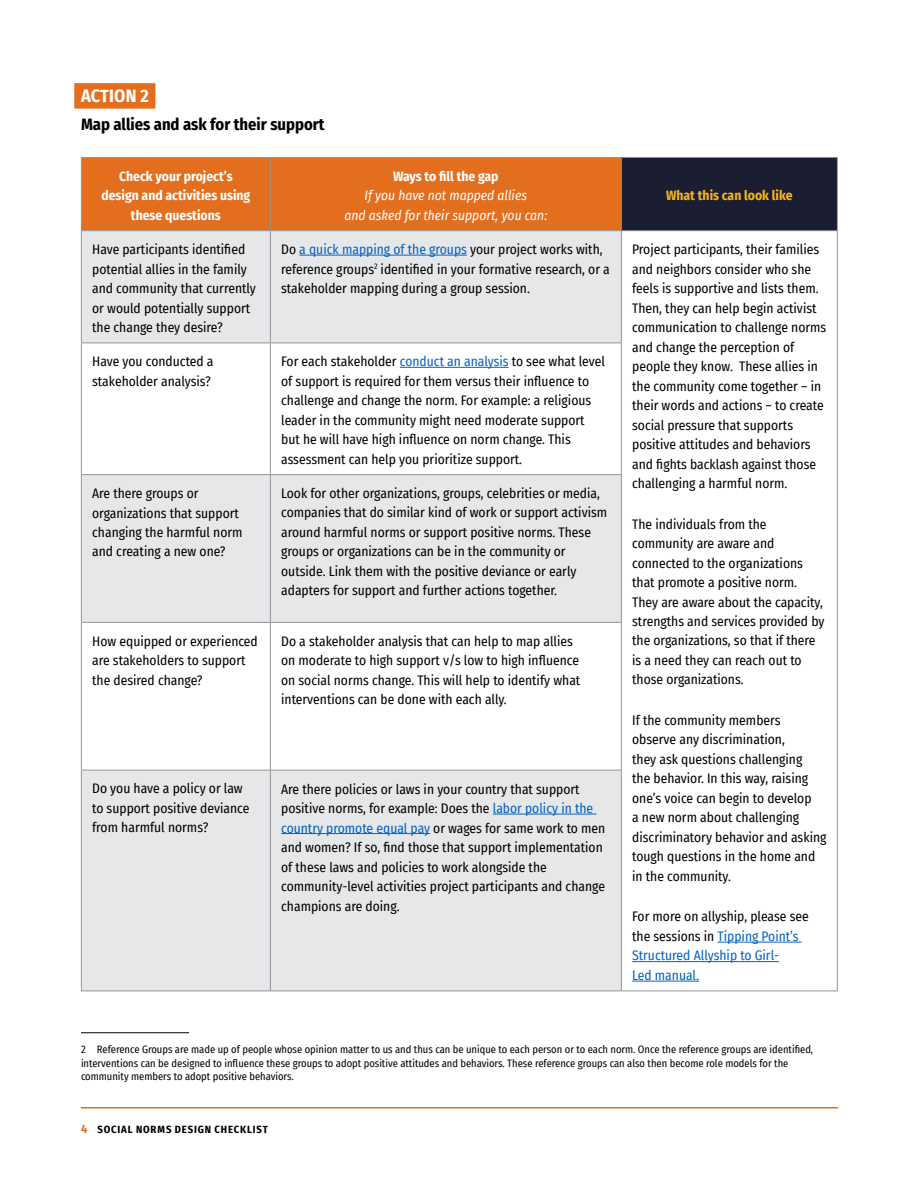
<style>
.page{position:relative;width:918px;height:1188px;background:#fff}
.page>*{position:absolute;margin:0;border:0;box-sizing:border-box;transform-origin:0 0}
.t1{font:700 18px "Fira Sans Condensed";letter-spacing:.01em;color:#fff}
.t2{font:700 16.5px "Fira Sans Condensed";color:#000}
.t3{font:13.5px/19.5px "Fira Sans Condensed";color:#000}
.t4{font:13.5px/19.5px "Fira Sans Condensed";color:#0563c1}
.t5{font:700 13.5px/19.5px "Fira Sans Condensed";color:#fff;text-align:center}
.t6{font:italic 13.5px/19.5px "Fira Sans Condensed";color:#fff;text-align:center}
.t7{font:700 13.5px "Fira Sans Condensed";color:#f4b320}
.t8{font:10.5px/13.5px "Fira Sans Condensed";color:#000}
.t9{font:700 10.5px "Fira Sans Condensed";letter-spacing:.08em;color:#000}
.s1{color:#0563c1}
.s2{color:#000}
.s3{font-size:12px;color:#e36f1e}
</style>
<div class="page">
<hr style="left:81px;top:1107px;width:757px;height:1px;background:#e36f1e">
<div style="left:74px;top:83px;width:81px;height:26px;background:#e36f1e"></div>
<div style="left:82px;top:158px;width:539px;height:72px;background:#e36f1e"></div>
<div style="left:621px;top:157px;width:216px;height:74px;background:#1b1d31"></div>
<svg style="left:82px;top:231px;width:539px;height:760px;fill:#e6e7e8"></svg>
<hr style="left:270px;top:231px;width:1px;height:112px;background:#939598">
<hr style="left:621px;top:231px;width:1px;height:112px;background:#939598">
<hr style="left:81px;top:343px;width:189px;height:1px;background:#939598">
<hr style="left:270px;top:343px;width:352px;height:1px;background:#939598">
<hr style="left:270px;top:343px;width:1px;height:131px;background:#939598">
<hr style="left:621px;top:343px;width:1px;height:131px;background:#939598">
<hr style="left:81px;top:474px;width:189px;height:1px;background:#939598">
<hr style="left:270px;top:474px;width:352px;height:1px;background:#939598">
<hr style="left:270px;top:475px;width:1px;height:147px;background:#939598">
<hr style="left:621px;top:475px;width:1px;height:147px;background:#939598">
<hr style="left:81px;top:622px;width:189px;height:1px;background:#939598">
<hr style="left:270px;top:622px;width:352px;height:1px;background:#939598">
<hr style="left:270px;top:623px;width:1px;height:147px;background:#939598">
<hr style="left:621px;top:623px;width:1px;height:147px;background:#939598">
<hr style="left:81px;top:770px;width:189px;height:1px;background:#939598">
<hr style="left:270px;top:770px;width:352px;height:1px;background:#939598">
<hr style="left:270px;top:770px;width:1px;height:221px;background:#939598">
<hr style="left:621px;top:770px;width:1px;height:221px;background:#939598">
<hr style="left:621px;top:157px;width:217px;height:1px;background:#939598">
<hr style="left:621px;top:158px;width:1px;height:72px;background:#939598">
<hr style="left:837px;top:158px;width:1px;height:72px;background:#939598">
<hr style="left:81px;top:231px;width:1px;height:112px;background:#939598">
<hr style="left:837px;top:231px;width:1px;height:112px;background:#939598">
<hr style="left:81px;top:343px;width:1px;height:131px;background:#939598">
<hr style="left:837px;top:343px;width:1px;height:132px;background:#939598">
<hr style="left:81px;top:475px;width:1px;height:147px;background:#939598">
<hr style="left:837px;top:475px;width:1px;height:147px;background:#939598">
<hr style="left:81px;top:623px;width:1px;height:147px;background:#939598">
<hr style="left:837px;top:622px;width:1px;height:148px;background:#939598">
<hr style="left:81px;top:770px;width:1px;height:221px;background:#939598">
<hr style="left:837px;top:770px;width:1px;height:221px;background:#939598">
<hr style="left:81px;top:991px;width:189px;height:1px;background:#939598">
<hr style="left:270px;top:991px;width:351px;height:1px;background:#939598">
<hr style="left:621px;top:991px;width:217px;height:1px;background:#939598">
<hr style="left:81px;top:157px;width:189px;height:1px;background:#939598">
<hr style="left:81px;top:158px;width:1px;height:72px;background:#939598">
<hr style="left:81px;top:230px;width:189px;height:1px;background:#939598">
<hr style="left:270px;top:157px;width:351px;height:1px;background:#939598">
<hr style="left:270px;top:158px;width:1px;height:72px;background:#939598">
<hr style="left:270px;top:230px;width:351px;height:1px;background:#939598">
<hr style="left:621px;top:230px;width:217px;height:1px;background:#939598">
<hr style="left:299px;top:255px;width:168px;height:1px;background:#0563c1">
<hr style="left:718px;top:942px;width:84px;height:1px;background:#0563c1">
<hr style="left:632px;top:961px;width:147px;height:1px;background:#0563c1">
<hr style="left:632px;top:981px;width:67px;height:1px;background:#0563c1">
<hr style="left:400px;top:367px;width:109px;height:1px;background:#0563c1">
<hr style="left:493px;top:814px;width:103px;height:1px;background:#0563c1">
<hr style="left:281px;top:833px;width:149px;height:1px;background:#0563c1">
<hr style="left:81px;top:1032px;width:108px;height:1px;background:#000">
<h1 class="t1" style="left:81px;top:81px;width:69px">ACTION 2</h1>
<p class="t2" style="left:81px;top:111px;width:245px">Map allies and ask for their support</p>
<p class="t5" style="left:101px;top:166px;width:150px">Check your project’s design and activities using these questions</p>
<p class="t5" style="left:393px;top:166px;width:107px">Ways to fill the gap</p>
<p class="t6" style="left:344px;top:186px;width:204px">If you have not mapped allies<br>and asked for their support, you can:</p>
<p class="t7" style="left:666px;top:184px;width:128px">What this can look like</p>
<p class="t3" style="left:92px;top:239px;width:165px">Have participants identified potential allies in the family and community that currently or would potentially support the change they desire?</p>
<p class="t3" style="left:281px;top:239px;width:330px">Do <span class="s1">a quick mapping of the groups</span> your project works with, reference groups<sup>2</sup> identified in your formative research, or a stakeholder mapping during a group session.</p>
<p class="t3" style="left:632px;top:239px;width:196px">Project participants, their families and neighbors consider who she feels is supportive and lists them.<br>Then, they can help begin activist communication to challenge norms and change the perception of people they know. These allies in the community come together – in their words and actions – to create social pressure that supports positive attitudes and behaviors and fights backlash against those challenging a harmful norm.</p>
<p class="t3" style="left:632px;top:514px;width:194px">The individuals from the community are aware and connected to the organizations that promote a positive norm.<br>They are aware about the capacity, strengths and services provided by the organizations, so that if there is a need they can reach out to those organizations.</p>
<p class="t3" style="left:632px;top:710px;width:196px">If the community members observe any discrimination,<br>they ask questions challenging<br>the behavior. In this way, raising one’s voice can begin to develop<br>a new norm about challenging discriminatory behavior and asking tough questions in the home and in the community.</p>
<p class="t4" style="left:632px;top:907px;width:178px"><span class="s2">For more on allyship, please see the sessions in</span> Tipping Point’s<br>Structured Allyship to Girl-<br>Led manual.</p>
<p class="t3" style="left:92px;top:351px;width:123px">Have you conducted a stakeholder analysis?</p>
<p class="t3" style="left:281px;top:352px;width:325px">For each stakeholder <span class="s1">conduct an analysis</span> to see what level of support is required for them versus their influence to challenge and change the norm. For example: a religious leader in the community might need moderate support but he will have high influence on norm change. This assessment can help you prioritize support.</p>
<p class="t3" style="left:92px;top:483px;width:152px">Are there groups or organizations that support changing the harmful norm and creating a new one?</p>
<p class="t3" style="left:281px;top:483px;width:328px">Look for other organizations, groups, celebrities or media, companies that do similar kind of work or support activism around harmful norms or support positive norms. These groups or organizations can be in the community or outside. Link them with the positive deviance or early adapters for support and further actions together.</p>
<p class="t3" style="left:92px;top:631px;width:167px">How equipped or experienced are stakeholders to support the desired change?</p>
<p class="t3" style="left:281px;top:631px;width:301px">Do a stakeholder analysis that can help to map allies on moderate to high support v/s low to high influence on social norms change. This will help to identify what interventions can be done with each ally.</p>
<p class="t3" style="left:92px;top:779px;width:159px">Do you have a policy or law to support positive deviance from harmful norms?</p>
<p class="t3" style="left:281px;top:779px;width:326px">Are there policies or laws in your country that support positive norms, for example: Does the <span class="s1">labor policy in the country promote equal pay</span> or wages for same work to men and women? If so, find those that support implementation of these laws and policies to work alongside the community-level activities project participants and change champions are doing.</p>
<p class="t8" style="left:81px;top:1042px;width:734px">2 Reference Groups are made up of people whose opinion matter to us and thus can be unique to each person or to each norm. Once the reference groups are identified, interventions can be designed to influence these groups to adopt positive attitudes and behaviors. These reference groups can also then become role models for the community members to adopt positive behaviors.</p>
<p class="t9" style="left:81px;top:1120px;width:188px"><span class="s3">4</span> SOCIAL NORMS DESIGN CHECKLIST</p>
</div>
